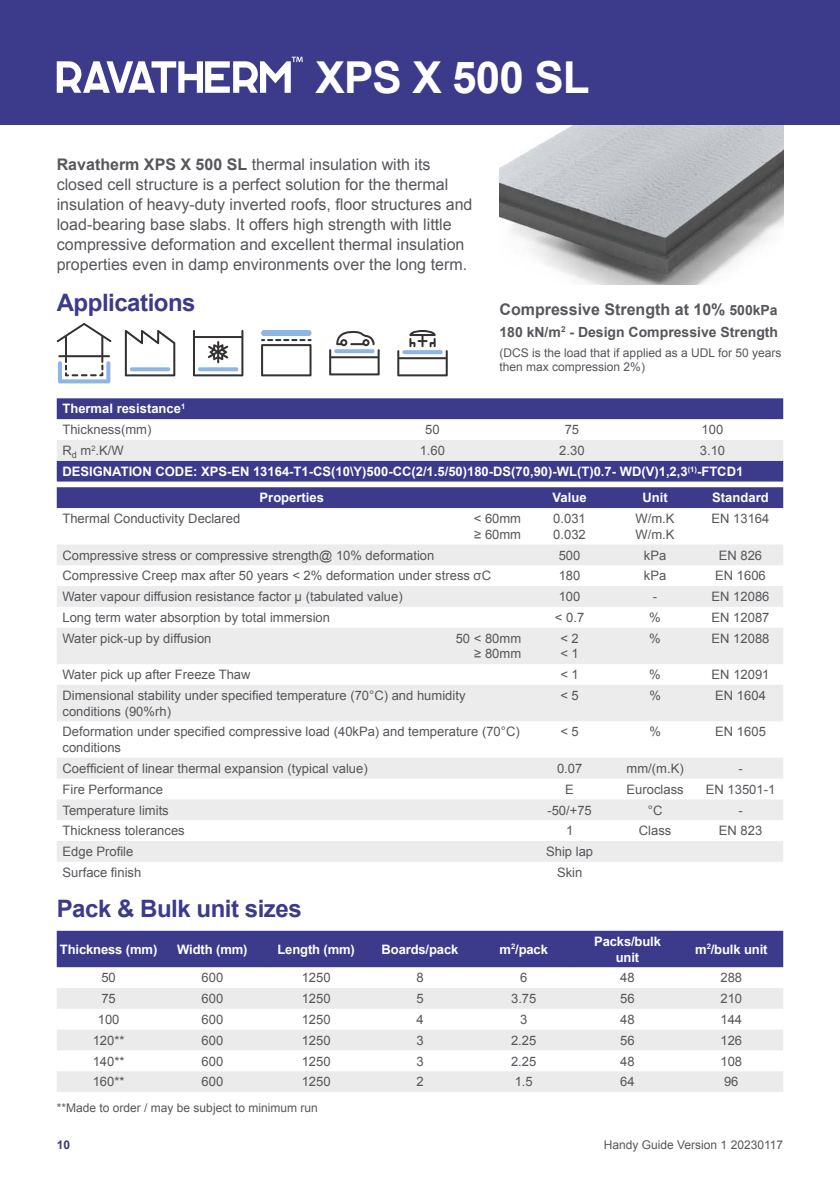
<style>
.page{position:relative;width:840px;height:1191px;background:#fff}
.page>*{position:absolute;margin:0;border:0;box-sizing:border-box;transform-origin:0 0}
.t1{font:700 44px "Arial";letter-spacing:-.02em;color:#fff}
.t2{font:700 24px "Arial";letter-spacing:-.02em;color:#3c3b8b}
.t3{font:16px/20px "Arial";color:#57565b}
.t4{font:700 16px "Arial";color:#57565b}
.t5{font:700 14px "Arial";color:#57565b}
.t6{font:13px/15.6px "Arial";color:#57565b}
.t7{font:700 13px/20.8px "Arial";color:#fff}
.t8{font:12px/14.4px "Arial";color:#57565b}
.t9{font:700 12px "Arial";color:#3c3b8b}
.s1{font-weight:700}
.s2{font-size:14px}
.s3{font-weight:400;color:#57565b}
</style>
<div class="page">
<img style="left:499px;top:125px;width:283px;height:159px">
<div style="left:0;top:0;width:839px;height:125px;background:#3c3b8b"></div>
<svg style="left:57px;top:323px;width:54px;height:60px"></svg>
<svg style="left:125px;top:330px;width:50px;height:46px"></svg>
<svg style="left:130px;top:367px;width:40px;height:4px"></svg>
<svg style="left:193px;top:330px;width:50px;height:46px"></svg>
<svg style="left:261px;top:339px;width:50px;height:37px"></svg>
<div style="left:261px;top:330px;width:50px;height:6px;background:#8fb5e2;border-radius:3px"></div>
<svg style="left:329px;top:331px;width:50px;height:44px"></svg>
<svg style="left:397px;top:330px;width:50px;height:46px"></svg>
<svg style="left:57px;top:398px;width:725px;height:83px;fill:#3c3b8b"></svg>
<div style="left:57px;top:440px;width:725px;height:21px;background:#ececec"></div>
<div style="left:57px;top:487px;width:725px;height:21px;background:#3c3b8b"></div>
<svg style="left:57px;top:544px;width:725px;height:318px;fill:#ececec"></svg>
<div style="left:57px;top:930px;width:725px;height:37px;background:#3c3b8b"></div>
<svg style="left:57px;top:988px;width:725px;height:104px;fill:#ebebeb"></svg>
<svg style="left:57px;top:57px;width:245px;height:36px"></svg>
<h1 class="t1" style="left:315px;top:48px;width:276px">XPS X 500 SL</h1>
<p class="t3" style="left:57px;top:155px;width:417px"><span class="s1">Ravatherm XPS X 500 SL</span> thermal insulation with its closed cell structure is a perfect solution for the thermal insulation of heavy-duty inverted roofs, floor structures and load-bearing base slabs. It offers high strength with little compressive deformation and excellent thermal insulation properties even in damp environments over the long term.</p>
<h2 class="t2" style="left:57px;top:286px;width:140px">Applications</h2>
<p class="t4" style="left:499px;top:298px;width:280px">Compressive Strength at 10% <span class="s2">500kPa</span></p>
<p class="t5" style="left:499px;top:323px;width:280px">180 kN/m<sup>2</sup> - Design Compressive Strength</p>
<p class="t8" style="left:499px;top:346px;width:283px">(DCS is the load that if applied as a UDL for 50 years then max compression 2%)</p>
<p class="t7" style="left:62px;top:399px;width:124px">Thermal resistance<sup>1<br></sup><span class="s3">Thickness(mm)</span></p>
<p class="t6" style="left:425px;top:422px;width:16px">50</p>
<p class="t6" style="left:564px;top:422px;width:16px">75</p>
<p class="t6" style="left:701px;top:422px;width:23px">100</p>
<p class="t6" style="left:62px;top:443px;width:63px">R<sub>d</sub> m<sup>2</sup>.K/W</p>
<p class="t6" style="left:419px;top:443px;width:27px">1.60</p>
<p class="t6" style="left:559px;top:443px;width:27px">2.30</p>
<p class="t7" style="left:62px;top:440px;width:682px;text-indent:637px"><span class="s3">3.10<br></span>DESIGNATION CODE: XPS-EN 13164-T1-CS(10\Y)500-CC(2/1.5/50)180-DS(70,90)-WL(T)0.7- WD(V)1,2,3<sup>(1)</sup>-FTCD1</p>
<p class="t7" style="left:259px;top:488px;width:66px">Properties</p>
<p class="t7" style="left:552px;top:488px;width:35px">Value</p>
<p class="t7" style="left:642px;top:488px;width:27px">Unit</p>
<p class="t7" style="left:712px;top:488px;width:58px">Standard</p>
<p class="t6" style="left:62px;top:511px;width:179px">Thermal Conductivity Declared</p>
<p class="t6" style="left:473px;top:511px;width:49px">&lt; 60mm ≥ 60mm</p>
<p class="t6" style="left:553px;top:511px;width:34px">0.031<br>0.032</p>
<p class="t6" style="left:635px;top:511px;width:40px">W/m.K<br>W/m.K</p>
<p class="t6" style="left:711px;top:511px;width:59px">EN 13164</p>
<p class="t6" style="left:62px;top:547px;width:373px">Compressive stress or compressive strength@ 10% deformation</p>
<p class="t6" style="left:558px;top:547px;width:23px">500</p>
<p class="t6" style="left:643px;top:547px;width:24px">kPa</p>
<p class="t6" style="left:718px;top:547px;width:45px">EN 826</p>
<p class="t6" style="left:62px;top:568px;width:430px">Compressive Creep max after 50 years &lt; 2% deformation under stress σC</p>
<p class="t6" style="left:558px;top:568px;width:23px">180</p>
<p class="t6" style="left:643px;top:568px;width:24px">kPa</p>
<p class="t6" style="left:714px;top:568px;width:52px">EN 1606</p>
<p class="t6" style="left:62px;top:589px;width:341px">Water vapour diffusion resistance factor μ (tabulated value)</p>
<p class="t6" style="left:558px;top:589px;width:23px">100</p>
<p class="t6" style="left:652px;top:589px;width:6px">-</p>
<p class="t6" style="left:711px;top:589px;width:59px">EN 12086</p>
<p class="t6" style="left:62px;top:610px;width:269px">Long term water absorption by total immersion</p>
<p class="t6" style="left:554px;top:610px;width:31px">&lt; 0.7</p>
<p class="t6" style="left:649px;top:610px;width:13px">%</p>
<p class="t6" style="left:711px;top:610px;width:59px">EN 12087</p>
<p class="t6" style="left:62px;top:630px;width:150px">Water pick-up by diffusion</p>
<p class="t6" style="left:455px;top:630px;width:67px;text-align:right">50 &lt; 80mm ≥ 80mm</p>
<p class="t6" style="left:560px;top:630px;width:20px">&lt; 2 &lt; 1</p>
<p class="t6" style="left:649px;top:630px;width:13px">%</p>
<p class="t6" style="left:711px;top:630px;width:59px">EN 12088</p>
<p class="t6" style="left:62px;top:667px;width:189px">Water pick up after Freeze Thaw</p>
<p class="t6" style="left:560px;top:667px;width:20px">&lt; 1</p>
<p class="t6" style="left:649px;top:667px;width:13px">%</p>
<p class="t6" style="left:711px;top:667px;width:59px">EN 12091</p>
<p class="t6" style="left:62px;top:688px;width:404px">Dimensional stability under specified temperature (70°C) and humidity conditions (90%rh)</p>
<p class="t6" style="left:560px;top:688px;width:20px">&lt; 5</p>
<p class="t6" style="left:649px;top:688px;width:13px">%</p>
<p class="t6" style="left:714px;top:688px;width:52px">EN 1604</p>
<p class="t6" style="left:62px;top:724px;width:458px">Deformation under specified compressive load (40kPa) and temperature (70°C) conditions</p>
<p class="t6" style="left:560px;top:724px;width:20px">&lt; 5</p>
<p class="t6" style="left:649px;top:724px;width:13px">%</p>
<p class="t6" style="left:714px;top:724px;width:52px">EN 1605</p>
<p class="t6" style="left:62px;top:760px;width:306px">Coefficient of linear thermal expansion (typical value)</p>
<p class="t6" style="left:556px;top:760px;width:27px">0.07</p>
<p class="t6" style="left:626px;top:760px;width:59px">mm/(m.K)</p>
<p class="t6" style="left:738px;top:760px;width:6px">-</p>
<p class="t6" style="left:62px;top:781px;width:102px">Fire Performance</p>
<p class="t6" style="left:565px;top:781px;width:10px">E</p>
<p class="t6" style="left:626px;top:781px;width:59px">Euroclass</p>
<p class="t6" style="left:705px;top:781px;width:71px">EN 13501-1</p>
<p class="t6" style="left:62px;top:802px;width:108px">Temperature limits</p>
<p class="t6" style="left:547px;top:802px;width:46px">-50/+75</p>
<p class="t6" style="left:647px;top:802px;width:16px">°C</p>
<p class="t6" style="left:738px;top:802px;width:6px">-</p>
<p class="t6" style="left:62px;top:823px;width:124px">Thickness tolerances</p>
<p class="t6" style="left:565px;top:823px;width:9px">1</p>
<p class="t6" style="left:638px;top:823px;width:34px">Class</p>
<p class="t6" style="left:718px;top:823px;width:45px">EN 823</p>
<p class="t6" style="left:62px;top:844px;width:72px">Edge Profile</p>
<p class="t6" style="left:546px;top:844px;width:48px">Ship lap</p>
<p class="t6" style="left:62px;top:864px;width:80px">Surface finish</p>
<p class="t6" style="left:556px;top:864px;width:27px">Skin</p>
<h2 class="t2" style="left:57px;top:893px;width:246px">Pack &amp; Bulk unit sizes</h2>
<p class="t7" style="left:60px;top:939px;width:99px">Thickness (mm)</p>
<p class="t7" style="left:177px;top:939px;width:72px">Width (mm)</p>
<p class="t7" style="left:277px;top:939px;width:79px">Length (mm)</p>
<p class="t7" style="left:381px;top:939px;width:78px">Boards/pack</p>
<p class="t7" style="left:499px;top:939px;width:50px">m<sup>2</sup>/pack</p>
<p class="t7" style="left:593px;top:934px;width:68px;line-height:15.6px;text-align:center">Packs/bulk unit</p>
<p class="t7" style="left:694px;top:939px;width:74px">m<sup>2</sup>/bulk unit</p>
<p class="t6" style="left:101px;top:970px;width:16px">50</p>
<p class="t6" style="left:201px;top:970px;width:23px">600</p>
<p class="t6" style="left:301px;top:970px;width:30px">1250</p>
<p class="t6" style="left:416px;top:970px;width:9px">8</p>
<p class="t6" style="left:520px;top:970px;width:9px">6</p>
<p class="t6" style="left:620px;top:970px;width:16px">48</p>
<p class="t6" style="left:720px;top:970px;width:23px">288</p>
<p class="t6" style="left:101px;top:991px;width:16px">75</p>
<p class="t6" style="left:201px;top:991px;width:23px">600</p>
<p class="t6" style="left:301px;top:991px;width:30px">1250</p>
<p class="t6" style="left:416px;top:991px;width:9px">5</p>
<p class="t6" style="left:511px;top:991px;width:27px">3.75</p>
<p class="t6" style="left:620px;top:991px;width:16px">56</p>
<p class="t6" style="left:720px;top:991px;width:23px">210</p>
<p class="t6" style="left:98px;top:1011px;width:23px">100</p>
<p class="t6" style="left:201px;top:1011px;width:23px">600</p>
<p class="t6" style="left:301px;top:1011px;width:30px">1250</p>
<p class="t6" style="left:416px;top:1011px;width:9px">4</p>
<p class="t6" style="left:520px;top:1011px;width:9px">3</p>
<p class="t6" style="left:620px;top:1011px;width:16px">48</p>
<p class="t6" style="left:720px;top:1011px;width:23px">144</p>
<p class="t6" style="left:93px;top:1032px;width:33px">120**</p>
<p class="t6" style="left:201px;top:1032px;width:23px">600</p>
<p class="t6" style="left:301px;top:1032px;width:30px">1250</p>
<p class="t6" style="left:416px;top:1032px;width:9px">3</p>
<p class="t6" style="left:511px;top:1032px;width:27px">2.25</p>
<p class="t6" style="left:620px;top:1032px;width:16px">56</p>
<p class="t6" style="left:720px;top:1032px;width:23px">126</p>
<p class="t6" style="left:93px;top:1053px;width:33px">140**</p>
<p class="t6" style="left:201px;top:1053px;width:23px">600</p>
<p class="t6" style="left:301px;top:1053px;width:30px">1250</p>
<p class="t6" style="left:416px;top:1053px;width:9px">3</p>
<p class="t6" style="left:511px;top:1053px;width:27px">2.25</p>
<p class="t6" style="left:620px;top:1053px;width:16px">48</p>
<p class="t6" style="left:720px;top:1053px;width:23px">108</p>
<p class="t6" style="left:93px;top:1074px;width:33px">160**</p>
<p class="t6" style="left:201px;top:1074px;width:23px">600</p>
<p class="t6" style="left:301px;top:1074px;width:30px">1250</p>
<p class="t6" style="left:416px;top:1074px;width:9px">2</p>
<p class="t6" style="left:514px;top:1074px;width:20px">1.5</p>
<p class="t6" style="left:620px;top:1074px;width:16px">64</p>
<p class="t6" style="left:723px;top:1074px;width:16px">96</p>
<p class="t8" style="left:57px;top:1100px;width:262px">**Made to order / may be subject to minimum run</p>
<p class="t9" style="left:57px;top:1136px;width:15px">10</p>
<p class="t8" style="left:603px;top:1137px;width:181px">Handy Guide Version 1 20230117</p>
</div>
